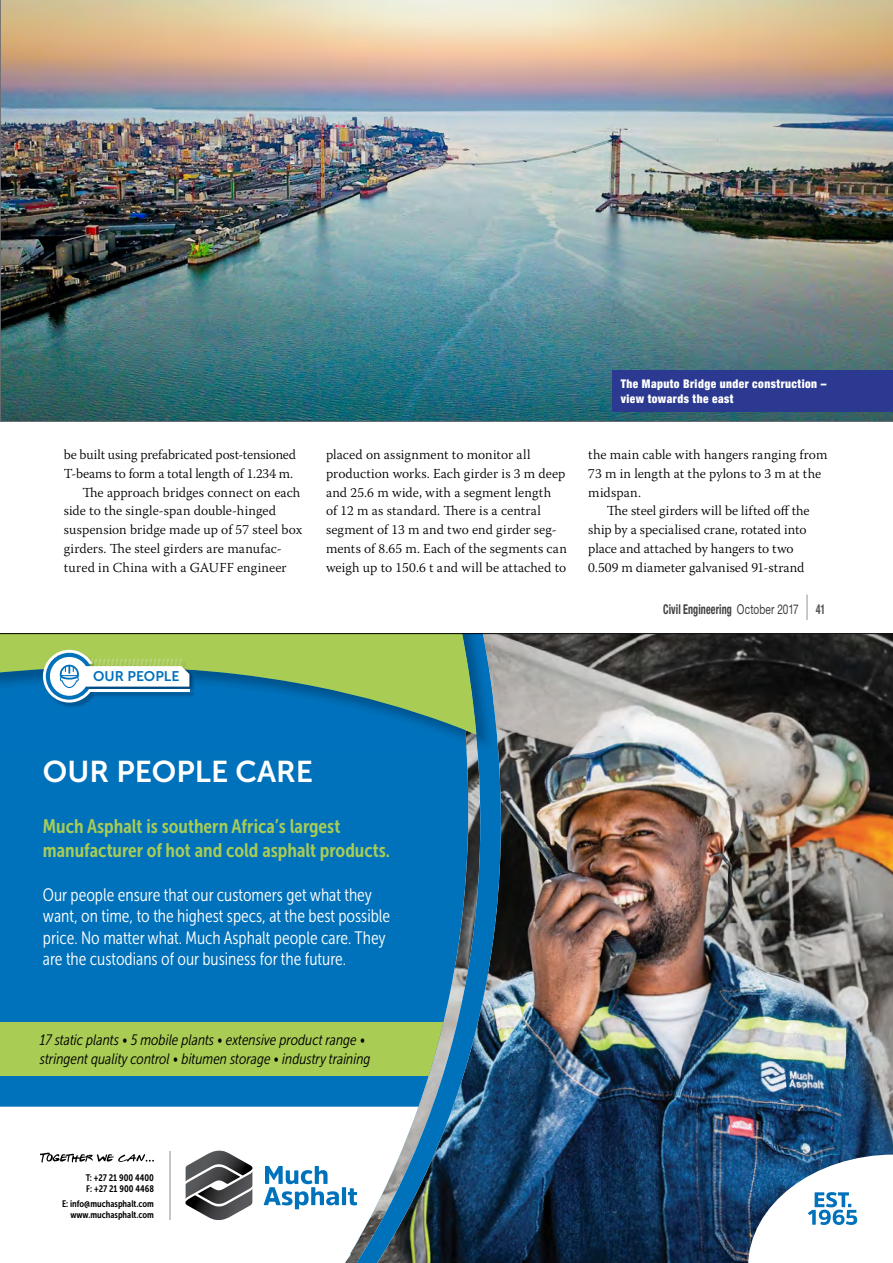
<style>
.page{position:relative;width:893px;height:1263px;background:#fff}
.page>*{position:absolute;margin:0;border:0;box-sizing:border-box;transform-origin:0 0}
.t1{font:30px "Museo Sans 700";color:#fff}
.t2{font:19.5px/23.4px "Museo Sans Cond 700";color:#a9cc54}
.t3{font:18px/21.6px "Museo Sans Cond 300";color:#fff}
.t4{font:italic 15.15px/19.6px "Museo Sans Cond 300";color:#000}
.t5{font:13.95px "Museo Sans 700";color:#0072bc}
.t6{font:300 13.65px/18.8px "Warnock Pro";color:#000}
.t7{font:700 condensed 13.5px "Helvetica Neue";letter-spacing:.01em;color:#414042;scale:.75 1}
.t8{font:700 condensed 13.5px "Helvetica Neue";color:#58595b;scale:.75 1}
.t9{font:900 condensed 12px/15px "Helvetica Neue";letter-spacing:.04em;color:#fff;scale:.95 1}
.t10{font:9.45px/11.4px "Museo Sans Cond 700";color:#000}
.s1{font-weight:400;font-stretch:normal}
</style>
<div class="page">
<svg style="left:807px;top:594px;width:1px;height:26px"></svg>
<img style="left:508px;top:634px;width:294px;height:289px">
<img style="left:802px;top:634px;width:91px;height:520px">
<img style="left:508px;top:922px;width:244px;height:341px">
<img style="left:751px;top:923px;width:53px;height:231px">
<div style="left:0;top:751px;width:342px;height:356px;background:#0072bc"></div>
<div style="left:0;top:1022px;width:464px;height:53px;background:#a9cc54"></div>
<svg style="left:342px;top:634px;width:166px;height:629px;background:#34799e"></svg>
<div style="left:0;top:734px;width:462px;height:17px;background:#0071bc"></div>
<img style="left:462px;top:634px;width:31px;height:117px">
<svg style="left:0;top:634px;width:476px;height:100px;background:#589e81"></svg>
<hr style="left:169px;top:1151px;width:2px;height:68px;background:#c6c6c7">
<svg style="left:40px;top:1153px;width:114px;height:9px"></svg>
<img style="left:186px;top:1151px;width:66px;height:20px">
<img style="left:186px;top:1171px;width:66px;height:49px">
<svg style="left:264px;top:1166px;width:93px;height:43px"></svg>
<img style="left:45px;top:651px;width:149px;height:57px">
<img style="left:189px;top:670px;width:3px;height:20px">
<img style="left:189px;top:666px;width:3px;height:4px">
<svg style="left:43px;top:650px;width:146px;height:52px"></svg>
<hr style="left:89px;top:689px;width:100px;height:3px;background:#fff">
<svg style="left:748px;top:1154px;width:145px;height:109px"></svg>
<hr style="left:0;top:633px;width:893px;height:1px;background:#000">
<img style="left:0;top:0;width:893px;height:422px">
<p class="t6" style="left:64px;top:445px;width:234px">be built using prefabricated post-tensioned</p>
<p class="t6" style="left:64px;top:464px;width:231px">T-beams to form a total length of 1.234 m.</p>
<p class="t6" style="left:82px;top:483px;width:219px">The approach bridges connect on each</p>
<p class="t6" style="left:64px;top:501px;width:214px">side to the single-span double-hinged</p>
<p class="t6" style="left:64px;top:520px;width:240px">suspension bridge made up of 57 steel box</p>
<p class="t6" style="left:64px;top:539px;width:220px">girders. The steel girders are manufac-</p>
<p class="t6" style="left:64px;top:557px;width:224px">tured in China with a GAUFF engineer</p>
<p class="t5" style="left:93px;top:669px;width:88px">OUR PEOPLE</p>
<p class="t9" style="left:621px;top:376px;width:218px">The Maputo Bridge under construction – view towards the east</p>
<p class="t6" style="left:326px;top:445px;width:242px">placed on assignment to monitor all production works. Each girder is 3 m deep and 25.6 m wide, with a segment length<br>of 12 m as standard. There is a central segment of 13 m and two end girder seg&shy;ments of 8.65 m. Each of the segments can weigh up to 150.6 t and will be attached to</p>
<p class="t6" style="left:588px;top:445px;width:241px">the main cable with hangers ranging from<br>73 m in length at the pylons to 3 m at the midspan.</p>
<p class="t6" style="left:588px;top:501px;width:223px;text-indent:19px">The steel girders will be lifted off the ship by a specialised crane, rotated into place and attached by hangers to two 0.509 m diameter galvanised 91-strand</p>
<p class="t7" style="left:663px;top:601px;width:182px">Civil Engineering <span class="s1">October 2017</span></p>
<p class="t8" style="left:816px;top:601px;width:14px">41</p>
<h1 class="t1" style="left:43px;top:755px;width:272px">OUR PEOPLE CARE</h1>
<h2 class="t2" style="left:43px;top:815px;width:349px">Much Asphalt is southern Africa’s largest manufacturer of hot and cold asphalt products.</h2>
<h3 class="t3" style="left:43px;top:884px;width:349px">Our people ensure that our customers get what they want, on time, to the highest specs, at the best possible price. No matter what. Much Asphalt people care. They are the custodians of our business for the future.</h3>
<p class="t4" style="left:40px;top:1030px;width:332px">17 static plants • 5 mobile plants • extensive product range • stringent quality control • bitumen storage • industry training</p>
<p class="t10" style="left:86px;top:1171px;width:70px">T: +27 21 900 4400<br>F: +27 21 900 4468</p>
<p class="t10" style="left:62px;top:1198px;width:93px;text-align:right">E: info@muchasphalt.com www.muchasphalt.com</p>
</div>
